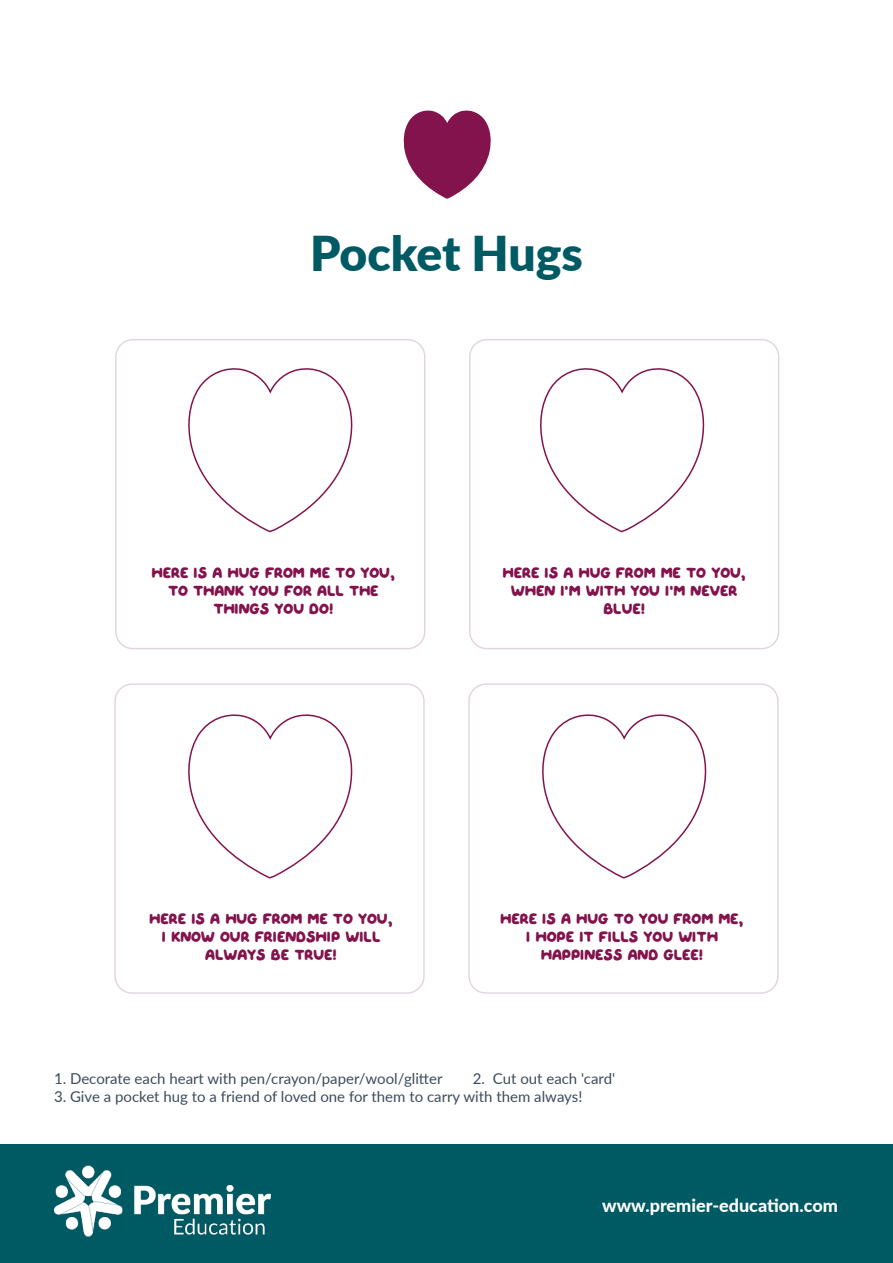
<style>
.page{position:relative;width:893px;height:1263px;background:#fff}
.page>*{position:absolute;margin:0;border:0;box-sizing:border-box;transform-origin:0 0}
.t1{font:900 48px "Lato";letter-spacing:-.005em;color:#005a64}
.t2{font:800 18px "Lato";color:#fff}
.t3{font:15px/18px "QUIRKYSPRING Regular";color:#83134c;text-align:center}
.t4{font:15px "Lato";color:#3c4b5a}
</style>
<div class="page">
<div style="left:0;top:1145px;width:893px;height:118px;background:#005a64"></div>
<img style="left:54px;top:1166px;width:216px;height:71px">
<svg style="left:403px;top:110px;width:88px;height:89px"></svg>
<div style="left:469px;top:339px;width:310px;height:310px;border:2px solid #570b4f;border-radius:17px"></div>
<div style="left:115px;top:339px;width:310px;height:310px;border:2px solid #570b4f;border-radius:17px"></div>
<div style="left:468px;top:683px;width:311px;height:311px;border:2px solid #570b4f;border-radius:17px"></div>
<div style="left:114px;top:683px;width:311px;height:311px;border:2px solid #570b4f;border-radius:17px"></div>
<svg style="left:188px;top:368px;width:165px;height:165px"></svg>
<svg style="left:540px;top:368px;width:165px;height:165px"></svg>
<svg style="left:188px;top:714px;width:165px;height:165px"></svg>
<svg style="left:542px;top:714px;width:165px;height:165px"></svg>
<p class="t1" style="left:310px;top:218px;width:274px">Pocket Hugs</p>
<p class="t3" style="left:152px;top:565px;width:245px">HERE IS A HUG FROM ME TO YOU,</p>
<p class="t3" style="left:168px;top:583px;width:212px">TO THANK YOU FOR ALL THE<br>THINGS YOU DO!</p>
<p class="t3" style="left:502px;top:565px;width:245px">HERE IS A HUG FROM ME TO YOU,</p>
<p class="t3" style="left:511px;top:583px;width:228px">WHEN I'M WITH YOU I'M NEVER<br>BLUE!</p>
<p class="t3" style="left:149px;top:910px;width:245px">HERE IS A HUG FROM ME TO YOU,</p>
<p class="t3" style="left:162px;top:928px;width:220px">I KNOW OUR FRIENDSHIP WILL<br>ALWAYS BE TRUE!</p>
<p class="t3" style="left:500px;top:910px;width:150px">HERE IS A HUG TO YOU</p>
<p class="t3" style="left:674px;top:910px;width:11px">FROM</p>
<p class="t3" style="left:718px;top:910px;width:27px">ME ,</p>
<p class="t3" style="left:526px;top:928px;width:192px">I HOPE IT FILLS YOU WITH<br>HAPPINESS AND GLEE!</p>
<p class="t4" style="left:54px;top:1067px;width:390px">1. Decorate each heart with pen/crayon/paper/wool/glitter</p>
<p class="t4" style="left:473px;top:1067px;width:144px">2. Cut out each 'card'</p>
<p class="t4" style="left:54px;top:1085px;width:530px">3. Give a pocket hug to a friend of loved one for them to carry with them always!</p>
<p class="t2" style="left:602px;top:1192px;width:237px">www.premier-education.com</p>
</div>
